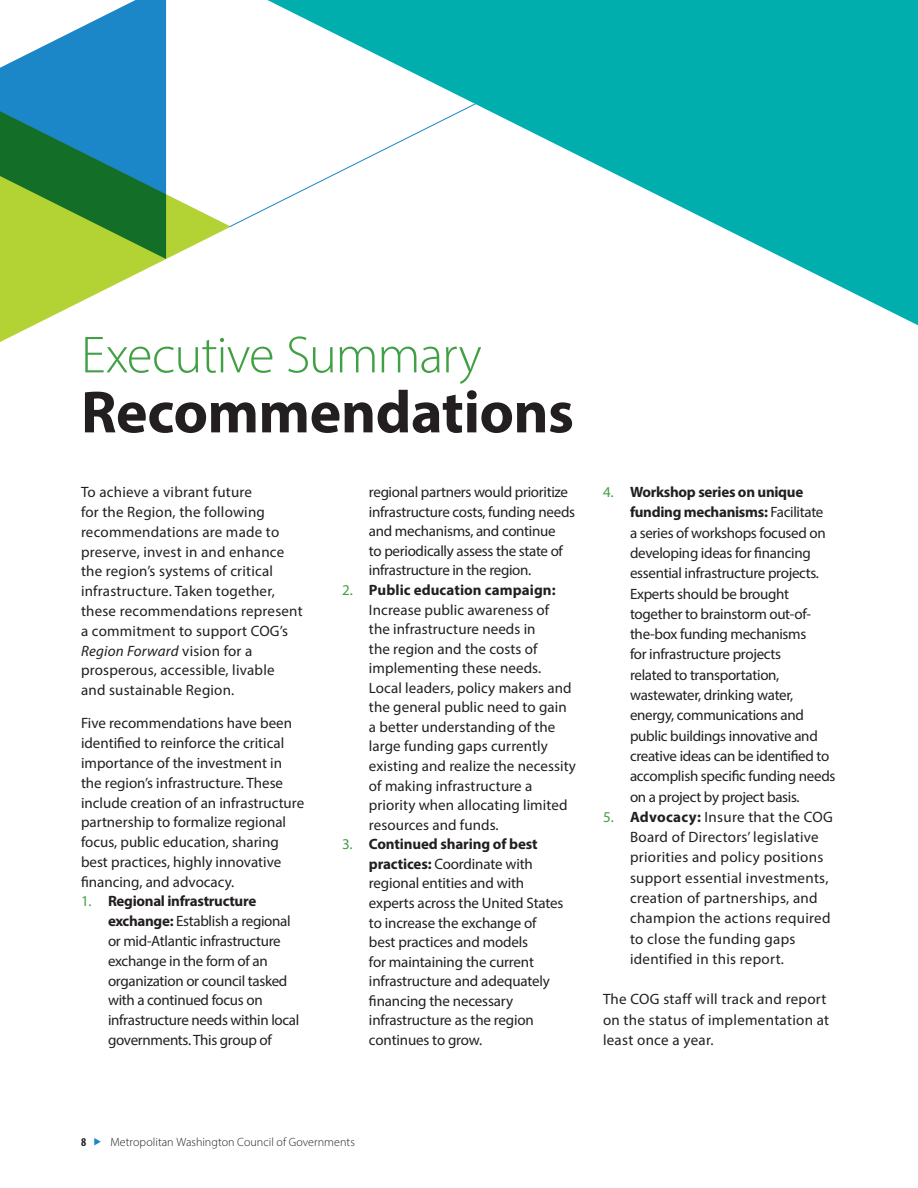
<style>
.page{position:relative;width:918px;height:1188px;background:#fff}
.page>*{position:absolute;margin:0;border:0;box-sizing:border-box;transform-origin:0 0}
.t1{font:700 60px "Myriad Pro";letter-spacing:-.01em;color:#231f20}
.t2{font:300 52.5px "Myriad Pro";letter-spacing:-.02em;color:#42a044}
.t3{font:15px/19.5px "Myriad Pro";color:#231f20}
.t4{font:15px/20.2px "Myriad Pro";letter-spacing:-.02em;color:#231f20}
.t5{font:15px/20.2px "Myriad Pro";letter-spacing:.02em;color:#231f20}
.t6{font:300 12px "Myriad Pro";letter-spacing:.005em;color:#231f20}
.t7{font:700 condensed 12px "Myriad Pro";color:#231f20}
.s1{font-style:italic}
.s2{color:#42a044}
.s3{font-weight:700}
</style>
<div class="page">
<svg style="left:0;top:111px;width:229px;height:231px"></svg>
<svg style="left:0;top:0;width:166px;height:259px;background:#4a998e"></svg>
<svg style="left:267px;top:0;width:426px;height:213px"></svg>
<svg style="left:693px;top:0;width:225px;height:326px"></svg>
<h2 class="t2" style="left:81px;top:323px;width:402px">Executive Summary</h2>
<h1 class="t1" style="left:81px;top:373px;width:494px">Recommendations</h1>
<p class="t3" style="left:81px;top:482px;width:223px">To achieve a vibrant future<br>for the Region, the following recommendations are made to preserve, invest in and enhance the region’s systems of critical infrastructure. Taken together, these recommendations represent a commitment to support COG’s<br><span class="s1">Region Forward</span> vision for a prosperous, accessible, livable and sustainable Region.</p>
<p class="t3" style="left:81px;top:713px;width:225px">Five recommendations have been identified to reinforce the critical importance of the investment in the region’s infrastructure. These include creation of an infrastructure partnership to formalize regional focus, public education, sharing best practices, highly innovative financing, and advocacy.</p>
<p class="t4" style="left:108px;top:891px;width:193px;line-height:19.8px;text-indent:-27px"><span class="s2">1.</span> <span class="s3">Regional infrastructure exchange:</span> Establish a regional or mid-Atlantic infrastructure exchange in the form of an organization or council tasked with a continued focus on infrastructure needs within local governments. This group of</p>
<p class="t4" style="left:369px;top:482px;width:208px;line-height:19.5px">regional partners would prioritize infrastructure costs, funding needs and mechanisms, and continue<br>to periodically assess the state of infrastructure in the region.</p>
<p class="t3" style="left:369px;top:580px;width:208px;text-indent:-27px"><span class="s2">2.</span> <span class="s3">Public education campaign:<br></span>Increase public awareness of<br>the infrastructure needs in<br>the region and the costs of implementing these needs.<br>Local leaders, policy makers and the general public need to gain a better understanding of the large funding gaps currently existing and realize the necessity of making infrastructure a priority when allocating limited resources and funds.</p>
<p class="t3" style="left:369px;top:834px;width:196px;text-indent:-27px"><span class="s2">3.</span> <span class="s3">Continued sharing of best practices:</span> Coordinate with regional entities and with experts across the United States to increase the exchange of best practices and models<br>for maintaining the current infrastructure and adequately financing the necessary infrastructure as the region continues to grow.</p>
<p class="t4" style="left:630px;top:482px;width:207px;text-indent:-27px"><span class="s2">4.</span> <span class="s3">Workshop series on unique funding mechanisms:</span> Facilitate<br>a series of workshops focused on developing ideas for financing essential infrastructure projects.<br>Experts should be brought together to brainstorm out-of&shy;the-box funding mechanisms<br>for infrastructure projects<br>related to transportation, wastewater, drinking water, energy, communications and public buildings innovative and creative ideas can be identified to accomplish specific funding needs on a project by project basis.</p>
<p class="t5" style="left:630px;top:806px;width:204px;text-indent:-27px"><span class="s2">5.</span> <span class="s3">Advocacy:</span> Insure that the COG<br>Board of Directors’ legislative priorities and policy positions support essential investments, creation of partnerships, and champion the actions required to close the funding gaps identified in this report.</p>
<p class="t5" style="left:603px;top:989px;width:228px">The COG staff will track and report on the status of implementation at least once a year.</p>
<p class="t7" style="left:81px;top:1135px;width:7px">8</p>
<p class="t6" style="left:110px;top:1135px;width:246px">Metropolitan Washington Council of Governments</p>
</div>
